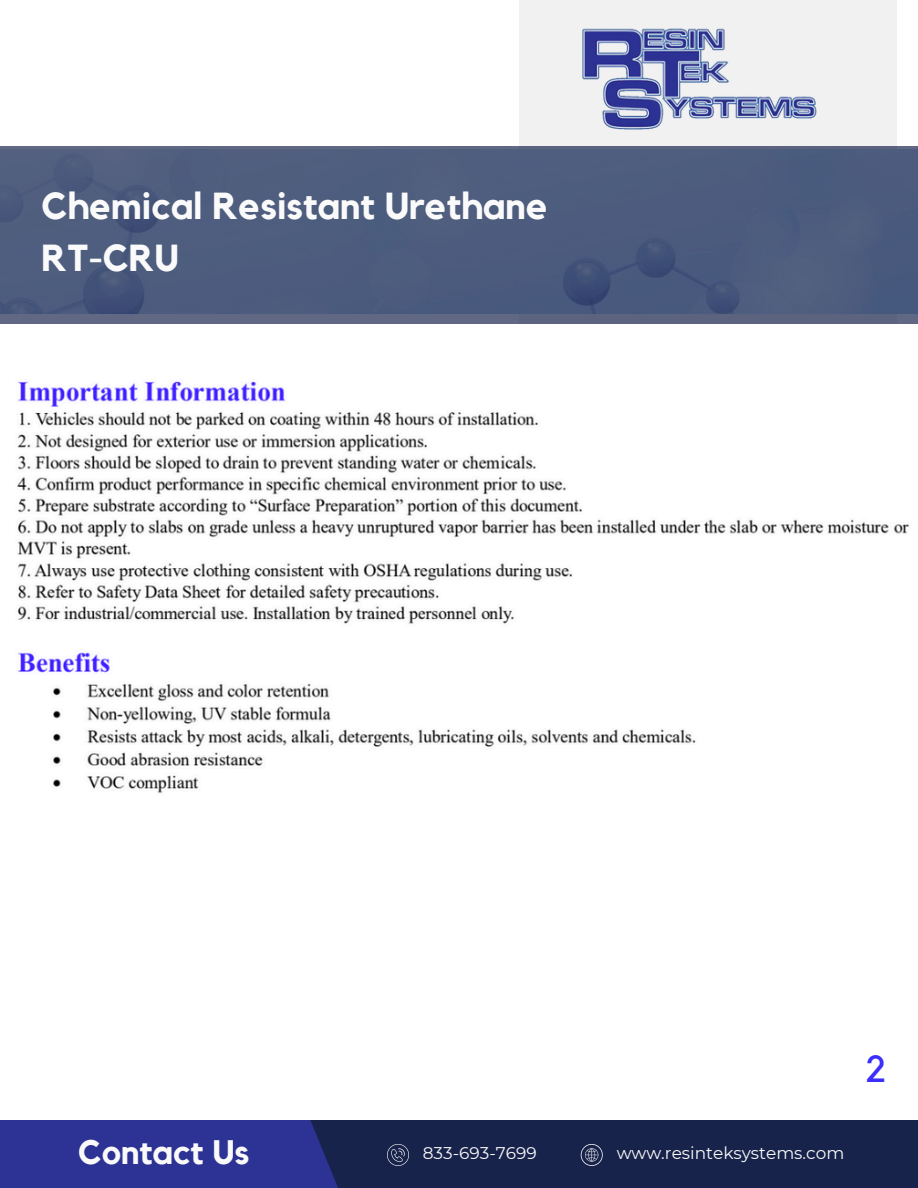
<style>
.page{position:relative;width:918px;height:1188px;background:#fff}
.page>*{position:absolute;margin:0;border:0;box-sizing:border-box;transform-origin:0 0}
.t1{font:700 37.5px/51.8px "Kollektif";color:#fafafa}
.t2{font:37.5px "Kollektif";color:#3b2efe}
.t3{font:700 33.9px "Kollektif";color:#fafafa}
.t4{font:16.95px "Montserrat";color:#fafafa}
</style>
<div class="page">
<div style="left:519px;top:0;width:377px;height:324px;background:#f1f1f1"></div>
<div style="left:234px;top:1120px;width:684px;height:68px;background:#18234b"></div>
<div style="left:0;top:1120px;width:338px;height:68px;background:#2d3395"></div>
<svg style="left:581px;top:1144px;width:22px;height:22px"></svg>
<svg style="left:387px;top:1144px;width:22px;height:22px"></svg>
<svg style="left:0;top:146px;width:918px;height:178px;background:#4d5c7d"></svg>
<img style="left:582px;top:28px;width:235px;height:102px">
<img style="left:17px;top:381px;width:892px;height:412px">
<p class="t1" style="left:42px;top:182px;width:508px">Chemical Resistant Urethane<br>RT-CRU</p>
<p class="t3" style="left:78px;top:1137px;width:173px">Contact Us</p>
<p class="t4" style="left:423px;top:1142px;width:115px">833-693-7699</p>
<h1 class="t4" style="left:617px;top:1142px;width:229px">www.resinteksystems.com</h1>
<h1 class="t2" style="left:865px;top:1051px;width:22px">2</h1>
</div>
